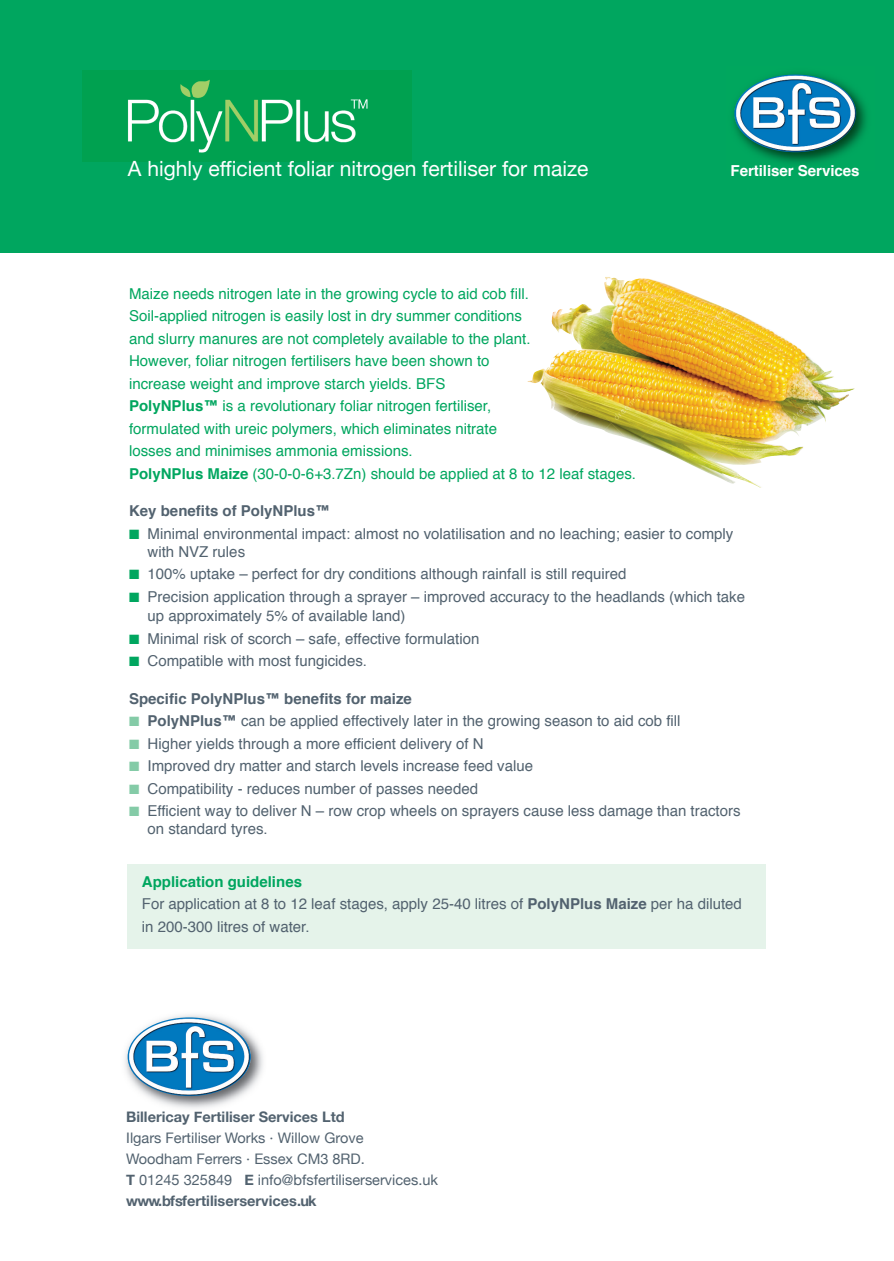
<style>
.page{position:relative;width:894px;height:1261px;background:#fff}
.page>*{position:absolute;margin:0;border:0;box-sizing:border-box;transform-origin:0 0}
.t1{font:21px "Helvetica Neue";color:#fff}
.t2{font:700 15.15px "Helvetica";letter-spacing:-.005em;color:#fff}
.t3{font:15px/18px "Helvetica";color:#52626f}
.t4{font:15px/22.5px "Helvetica";color:#00a65f}
.t5{font:700 15px "Helvetica";color:#52626f}
.t6{font:14.55px/21px "Helvetica Neue";color:#52626f}
.t7{font:700 14.55px "Helvetica Neue";color:#52626f}
.s1{font-weight:700}
.s2{color:#00a65f}
.s3{color:#84cba7}
.s4{font-weight:700;color:#00a65f}
</style>
<div class="page">
<div style="left:128px;top:865px;width:637px;height:84px;background:#e5f3ea"></div>
<div style="left:0;top:0;width:893px;height:252px;background:#00a65f"></div>
<img style="left:83px;top:70px;width:328px;height:92px">
<img style="left:733px;top:73px;width:134px;height:90px">
<img style="left:734px;top:75px;width:121px;height:77px;border-radius:50%">
<img style="left:125px;top:1014px;width:138px;height:95px">
<img style="left:128px;top:1017px;width:123px;height:79px;border-radius:50%">
<img style="left:527px;top:277px;width:327px;height:211px">
<hr style="left:893px;top:0;width:1px;height:252px;background:#00a65f">
<h1 class="t1" style="left:128px;top:156px;width:462px">A highly efficient foliar nitrogen fertiliser for maize</h1>
<p class="t2" style="left:730px;top:164px;width:130px">Fertiliser Services</p>
<p class="t4" style="left:129px;top:284px;width:508px">Maize needs nitrogen late in the growing cycle to aid cob fill.<br>Soil-applied nitrogen is easily lost in dry summer conditions<br>and slurry manures are not completely available to the plant.<br>However, foliar nitrogen fertilisers have been shown to<br>increase weight and improve starch yields. BFS<br><span class="s1">PolyNPlus™</span> is a revolutionary foliar nitrogen fertiliser,<br>formulated with ureic polymers, which eliminates nitrate<br>losses and minimises ammonia emissions.<br><span class="s1">PolyNPlus Maize</span> (30-0-0-6+3.7Zn) should be applied at 8 to 12 leaf stages.</p>
<p class="t5" style="left:129px;top:505px;width:202px">Key benefits of PolyNPlus™</p>
<p class="t3" style="left:147px;top:526px;width:587px;text-indent:-18px"><span class="s2">■</span> Minimal environmental impact: almost no volatilisation and no leaching; easier to comply with NVZ rules</p>
<p class="t3" style="left:129px;top:566px;width:499px"><span class="s2">■</span> 100% uptake – perfect for dry conditions although rainfall is still required</p>
<p class="t3" style="left:147px;top:588px;width:598px;line-height:19.5px;text-indent:-18px"><span class="s2">■</span> Precision application through a sprayer – improved accuracy to the headlands (which take up approximately 5% of available land)</p>
<p class="t3" style="left:129px;top:631px;width:351px"><span class="s2">■</span> Minimal risk of scorch – safe, effective formulation</p>
<p class="t3" style="left:129px;top:653px;width:239px"><span class="s2">■</span> Compatible with most fungicides.</p>
<p class="t5" style="left:129px;top:692px;width:284px">Specific PolyNPlus™ benefits for maize</p>
<p class="t3" style="left:129px;top:713px;width:552px"><span class="s3">■</span> <span class="s1">PolyNPlus™</span> can be applied effectively later in the growing season to aid cob fill</p>
<p class="t3" style="left:129px;top:736px;width:356px"><span class="s3">■</span> Higher yields through a more efficient delivery of N</p>
<p class="t3" style="left:129px;top:758px;width:405px"><span class="s3">■</span> Improved dry matter and starch levels increase feed value</p>
<p class="t3" style="left:129px;top:781px;width:350px"><span class="s3">■</span> Compatibility - reduces number of passes needed</p>
<p class="t3" style="left:147px;top:803px;width:594px;text-indent:-18px"><span class="s3">■</span> Efficient way to deliver N – row crop wheels on sprayers cause less damage than tractors on standard tyres.</p>
<p class="t3" style="left:142px;top:872px;width:601px;line-height:22.5px"><span class="s4">Application guidelines<br></span>For application at 8 to 12 leaf stages, apply 25-40 litres of <span class="s1">PolyNPlus Maize</span> per ha diluted in 200-300 litres of water.</p>
<p class="t7" style="left:126px;top:1108px;width:220px">Billericay Fertiliser Services Ltd</p>
<p class="t6" style="left:126px;top:1127px;width:313px">Ilgars Fertiliser Works · Willow Grove<br>Woodham Ferrers · Essex CM3 8RD.<br><span class="s1">T</span> 01245 325849 <span class="s1">E</span> info@bfsfertiliserservices.uk <span class="s1">www.bfsfertiliserservices.uk</span></p>
</div>
